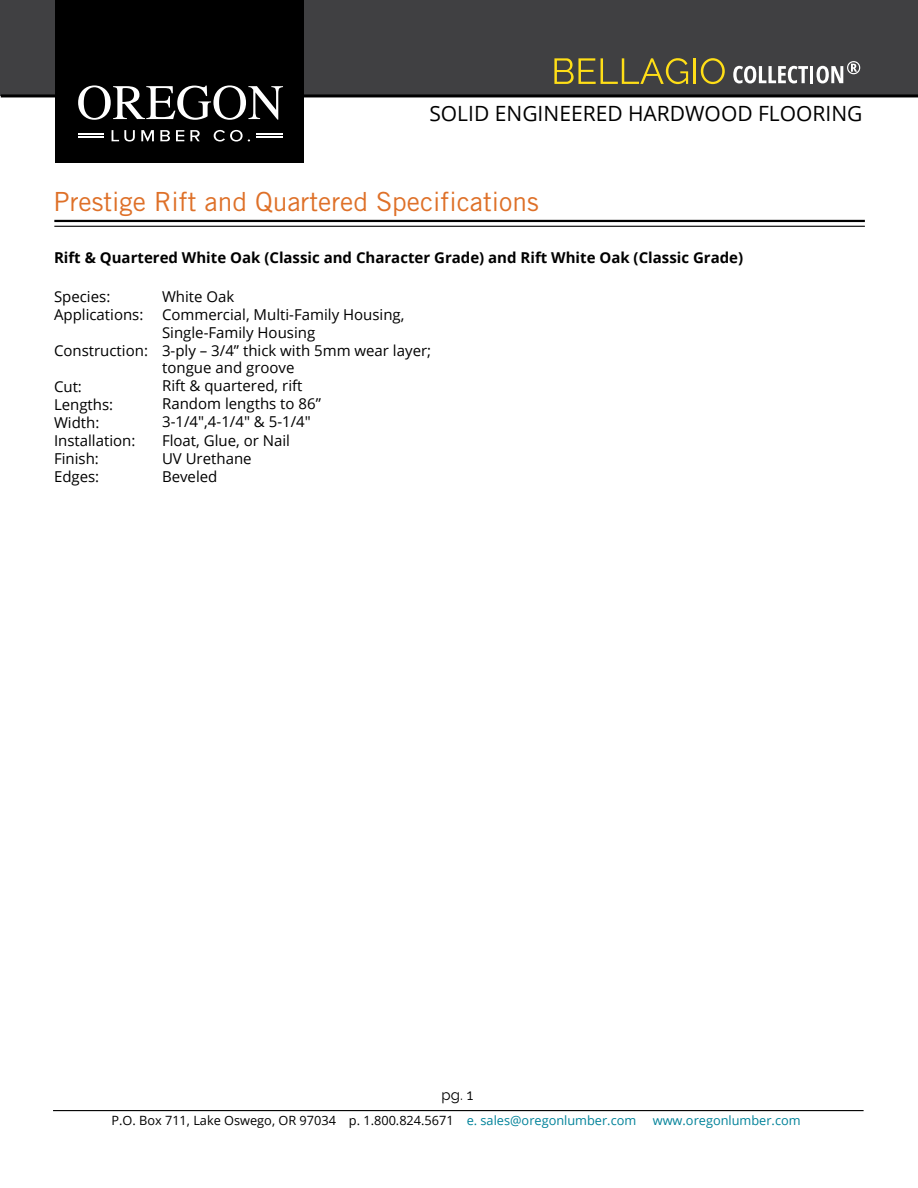
<style>
.page{position:relative;width:918px;height:1188px;background:#fff}
.page>*{position:absolute;margin:0;border:0;box-sizing:border-box;transform-origin:0 0}
.t1{font:26.4px "Trade Gothic";color:#de7028}
.t2{font:21px "Open Sans";color:#000}
.t3{font:15px/18px "Open Sans";color:#000}
.t4{font:700 15px "Open Sans";color:#000}
.t5{font:15px "Raleway";color:#000}
.t6{font:12.75px "Open Sans";color:#000}
.t7{font:12.75px "Open Sans";color:#008299}
.s1{color:#008299}
</style>
<div class="page">
<hr style="left:54px;top:220px;width:811px;height:2px;background:#000">
<hr style="left:54px;top:226px;width:811px;height:1px;background:#000">
<hr style="left:53px;top:1110px;width:811px;height:1px;background:#000">
<div style="left:1px;top:0;width:917px;height:96px;background:#404042"></div>
<hr style="left:1px;top:94px;width:917px;height:3px;background:#000">
<div style="left:55px;top:0;width:249px;height:163px;background:#000"></div>
<svg style="left:78px;top:85px;width:205px;height:35px"></svg>
<svg style="left:112px;top:130px;width:23px;height:12px"></svg>
<svg style="left:141px;top:130px;width:13px;height:11px"></svg>
<svg style="left:160px;top:130px;width:10px;height:11px"></svg>
<svg style="left:176px;top:130px;width:8px;height:11px"></svg>
<svg style="left:190px;top:130px;width:10px;height:11px"></svg>
<svg style="left:214px;top:130px;width:36px;height:12px"></svg>
<svg style="left:256px;top:133px;width:27px;height:5px"></svg>
<svg style="left:78px;top:133px;width:25px;height:5px"></svg>
<svg style="left:554px;top:58px;width:134px;height:26px"></svg>
<hr style="left:693px;top:58px;width:3px;height:26px;background:#ffde17">
<svg style="left:701px;top:58px;width:24px;height:26px"></svg>
<svg style="left:733px;top:66px;width:75px;height:17px"></svg>
<hr style="left:810px;top:66px;width:3px;height:17px;background:#fff">
<svg style="left:817px;top:61px;width:43px;height:22px"></svg>
<h2 class="t2" style="left:429px;top:99px;width:435px">SOLID ENGINEERED HARDWOOD FLOORING</h2>
<h1 class="t1" style="left:54px;top:185px;width:487px">Prestige Rift and Quartered Specifications</h1>
<p class="t4" style="left:54px;top:247px;width:691px">Rift &amp; Quartered White Oak (Classic and Character Grade) and Rift White Oak (Classic Grade)</p>
<p class="t3" style="left:54px;top:287px;width:58px">Species:</p>
<p class="t3" style="left:54px;top:305px;width:352px">Applications: Commercial, Multi-Family Housing,</p>
<p class="t3" style="left:162px;top:323px;width:155px">Single-Family Housing</p>
<p class="t3" style="left:54px;top:341px;width:379px">Construction: 3-ply – 3/4” thick with 5mm wear layer;</p>
<p class="t3" style="left:54px;top:395px;width:83px">Lengths:<br>Width:<br>Installation:</p>
<p class="t3" style="left:162px;top:287px;width:74px">White Oak</p>
<p class="t3" style="left:162px;top:359px;width:160px">tongue and groove<br>Rift &amp; quartered, rift<br>Random lengths to 86”<br>3-1/4",4-1/4" &amp; 5-1/4"</p>
<p class="t3" style="left:54px;top:377px;width:29px">Cut:</p>
<p class="t3" style="left:162px;top:431px;width:130px">Float, Glue, or Nail</p>
<p class="t3" style="left:54px;top:449px;width:46px">Finish:</p>
<p class="t3" style="left:162px;top:449px;width:91px">UV Urethane</p>
<p class="t3" style="left:54px;top:467px;width:47px">Edges:</p>
<p class="t3" style="left:162px;top:467px;width:57px">Beveled</p>
<p class="t5" style="left:442px;top:1086px;width:33px">pg. 1</p>
<p class="t6" style="left:111px;top:1112px;width:526px">P.O. Box 711, Lake Oswego, OR 97034 p. 1.800.824.5671 <span class="s1">e. sales@oregonlumber.com</span></p>
<p class="t7" style="left:653px;top:1112px;width:149px">www.oregonlumber.com</p>
</div>
